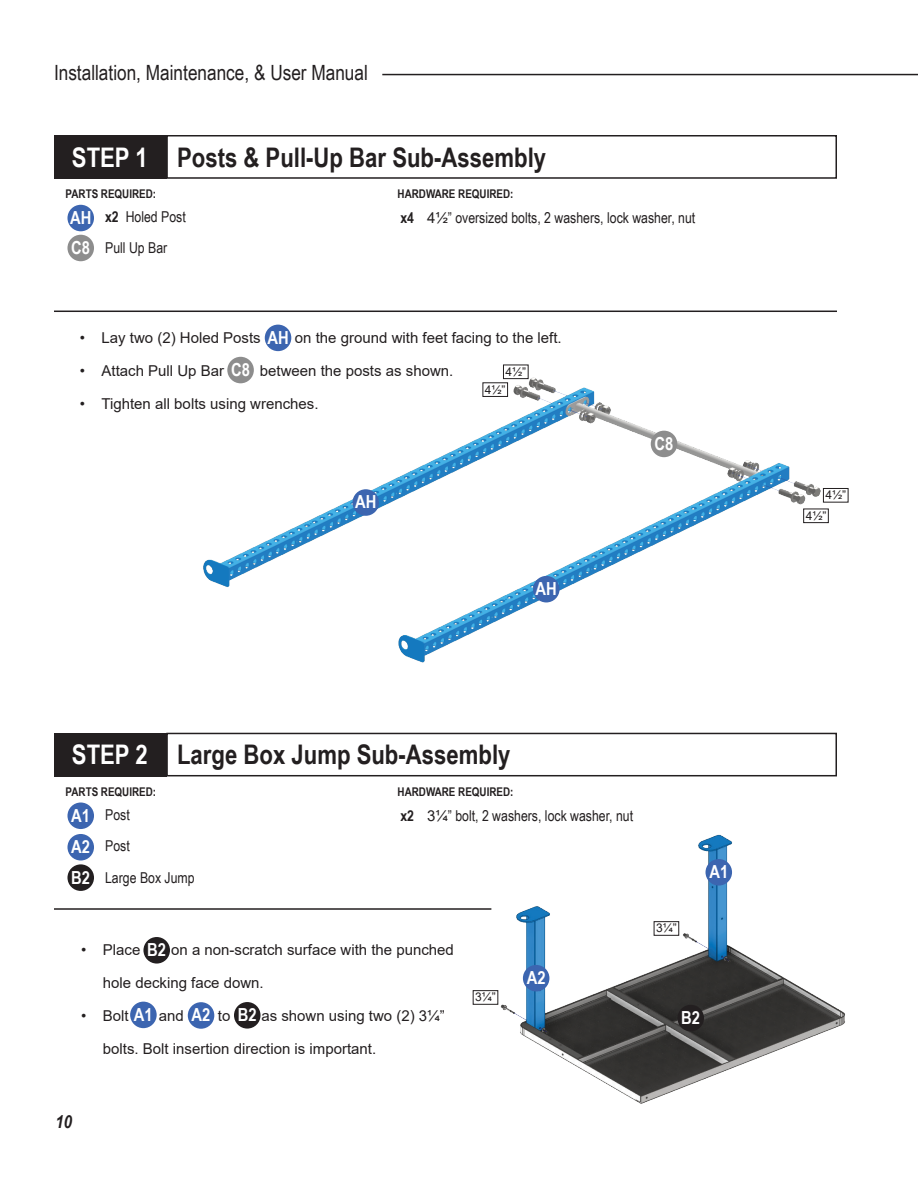
<style>
.page{position:relative;width:918px;height:1188px;background:#fff}
.page>*{position:absolute;margin:0;border:0;box-sizing:border-box;transform-origin:0 0}
.t1{font:700 27px "Arial Narrow";color:#231f20}
.t2{font:21px "Arial Narrow";color:#231f20}
.t3{font:700 18px/30.5px "Arial Narrow";color:#fff}
.t4{font:italic 700 18px "Arial Narrow";color:#231f20}
.t5{font:15px "Arial";color:#231f20}
.t6{font:15px/31.5px "Arial Narrow";color:#231f20}
.t7{font:700 12px "Arial Narrow";color:#231f20}
.t8{font:12px/20.4px "Arial";color:#231f20}
.s1{color:#fff}
.s2{font-weight:700}
.s3{font-family:"Arial"}
</style>
<div class="page">
<hr style="left:382px;top:74px;width:536px;height:1px;background:#231f20">
<div style="left:54px;top:135px;width:112px;height:44px;background:#231f20"></div>
<div style="left:166px;top:135px;width:671px;height:44px;border:2px solid #231f20"></div>
<div style="left:67px;top:235px;width:27px;height:26px;background:#8d8d8d;border-radius:50%"></div>
<div style="left:67px;top:205px;width:27px;height:26px;background:#3c65b0;border-radius:50%"></div>
<hr style="left:54px;top:311px;width:783px;height:1px;background:#231f20">
<div style="left:227px;top:357px;width:27px;height:26px;background:#8d8d8d;border-radius:50%"></div>
<div style="left:143px;top:937px;width:27px;height:27px;background:#231f20;border-radius:50%"></div>
<div style="left:234px;top:1002px;width:27px;height:27px;background:#231f20;border-radius:50%"></div>
<div style="left:130px;top:1002px;width:27px;height:26px;background:#3c65b0;border-radius:50%"></div>
<img style="left:465px;top:776px;width:380px;height:328px">
<div style="left:677px;top:1005px;width:27px;height:26px;background:#231f20;border-radius:50%"></div>
<div style="left:706px;top:859px;width:26px;height:27px;background:#3c65b0;border-radius:50%"></div>
<div style="left:654px;top:922px;width:25px;height:13px;background:#fff"></div>
<div style="left:654px;top:921px;width:25px;height:15px;border:1px solid #231f20"></div>
<div style="left:523px;top:965px;width:26px;height:26px;background:#3c65b0;border-radius:50%"></div>
<div style="left:473px;top:991px;width:25px;height:13px;background:#fff"></div>
<div style="left:473px;top:990px;width:25px;height:15px;border:1px solid #231f20"></div>
<div style="left:54px;top:733px;width:112px;height:43px;background:#231f20"></div>
<div style="left:166px;top:733px;width:671px;height:43px;border:2px solid #231f20"></div>
<div style="left:67px;top:803px;width:27px;height:26px;background:#3c65b0;border-radius:50%"></div>
<hr style="left:54px;top:908px;width:437px;height:2px;background:#231f20">
<div style="left:67px;top:834px;width:27px;height:27px;background:#3c65b0;border-radius:50%"></div>
<div style="left:67px;top:864px;width:27px;height:27px;background:#231f20;border-radius:50%"></div>
<div style="left:188px;top:1002px;width:26px;height:27px;background:#3c65b0;border-radius:50%"></div>
<div style="left:265px;top:325px;width:26px;height:26px;background:#3c65b0;border-radius:50%"></div>
<img style="left:203px;top:365px;width:620px;height:298px">
<div style="left:651px;top:431px;width:26px;height:26px;background:#8d8d8d;border-radius:50%"></div>
<div style="left:353px;top:489px;width:26px;height:27px;background:#3c65b0;border-radius:50%"></div>
<div style="left:533px;top:576px;width:27px;height:26px;background:#3c65b0;border-radius:50%"></div>
<div style="left:823px;top:488px;width:25px;height:15px;border:1px solid #231f20"></div>
<div style="left:804px;top:509px;width:24px;height:14px;background:#fff"></div>
<div style="left:803px;top:509px;width:26px;height:14px;border:1px solid #231f20"></div>
<div style="left:503px;top:365px;width:25px;height:14px;background:#fff"></div>
<div style="left:503px;top:365px;width:26px;height:14px;border:1px solid #231f20"></div>
<div style="left:483px;top:383px;width:25px;height:13px;background:#fff"></div>
<div style="left:483px;top:382px;width:25px;height:15px;border:1px solid #231f20"></div>
<h2 class="t2" style="left:54px;top:57px;width:315px">Installation, Maintenance, &amp; User Manual</h2>
<h1 class="t1" style="left:72px;top:137px;width:476px"><span class="s1">STEP 1</span> Posts &amp; Pull-Up Bar Sub-Assembly</h1>
<p class="t7" style="left:66px;top:185px;width:92px">PARTS REQUIRED:</p>
<p class="t6" style="left:105px;top:200px;width:82px"><span class="s2">x2</span> Holed Post<br>Pull Up Bar</p>
<p class="t3" style="left:70px;top:202px;width:23px">AH</p>
<p class="t3" style="left:71px;top:232px;width:20px">C8</p>
<p class="t7" style="left:398px;top:185px;width:117px">HARDWARE REQUIRED:</p>
<p class="t6" style="left:400px;top:202px;width:297px"><span class="s2">x4</span> <span class="s3">41/2</span>” oversized bolts, 2 washers, lock washer, nut</p>
<p class="t3" style="left:267px;top:321px;width:23px">AH</p>
<p class="t5" style="left:80px;top:327px;width:483px">• Lay two (2) Holed Posts A5 on the ground with feet facing to the left.</p>
<p class="t5" style="left:80px;top:360px;width:375px">• Attach Pull Up Bar C8 between the posts as shown.</p>
<p class="t5" style="left:80px;top:393px;width:240px">• Tighten all bolts using wrenches.</p>
<p class="t3" style="left:231px;top:354px;width:20px">C8</p>
<p class="t8" style="left:485px;top:362px;width:43px;line-height:17.9px;text-indent:21px">41/2”<br>41/2”</p>
<p class="t3" style="left:355px;top:486px;width:23px">AH</p>
<p class="t3" style="left:536px;top:573px;width:23px">AH</p>
<p class="t3" style="left:655px;top:427px;width:20px">C8</p>
<h1 class="t1" style="left:72px;top:734px;width:440px"><span class="s1">STEP 2</span> Large Box Jump Sub-Assembly</h1>
<p class="t3" style="left:71px;top:799px;width:20px">A1</p>
<p class="t7" style="left:66px;top:782px;width:92px">PARTS REQUIRED:</p>
<p class="t6" style="left:105px;top:798px;width:91px">Post<br>Post<br>Large Box Jump</p>
<p class="t7" style="left:398px;top:782px;width:117px">HARDWARE REQUIRED:</p>
<p class="t6" style="left:400px;top:800px;width:234px"><span class="s2">x2</span> <span class="s3">31/4</span>” bolt, 2 washers, lock washer, nut</p>
<p class="t3" style="left:71px;top:831px;width:20px">A2<br>B2</p>
<p class="t3" style="left:709px;top:856px;width:20px">A1</p>
<p class="t8" style="left:656px;top:918px;width:22px">31/4”</p>
<p class="t3" style="left:147px;top:934px;width:20px">B2</p>
<p class="t5" style="left:81px;top:939px;width:374px">• Place B2 on a non-scratch surface with the punched</p>
<p class="t5" style="left:103px;top:972px;width:162px">hole decking face down.</p>
<p class="t5" style="left:81px;top:1005px;width:365px">• Bolt A1 and A2 to B2 as shown using two (2) 31/4”</p>
<p class="t5" style="left:103px;top:1038px;width:275px">bolts. Bolt insertion direction is important.</p>
<p class="t3" style="left:527px;top:962px;width:20px">A2</p>
<p class="t8" style="left:475px;top:987px;width:22px">31/4”</p>
<p class="t3" style="left:134px;top:998px;width:20px">A1</p>
<p class="t3" style="left:238px;top:999px;width:20px">B2</p>
<p class="t3" style="left:681px;top:1002px;width:20px">B2</p>
<p class="t3" style="left:192px;top:999px;width:20px">A2</p>
<p class="t4" style="left:56px;top:1108px;width:18px">10</p>
<p class="t8" style="left:806px;top:485px;width:42px;text-indent:20px">41/2”<br>41/2”</p>
</div>
